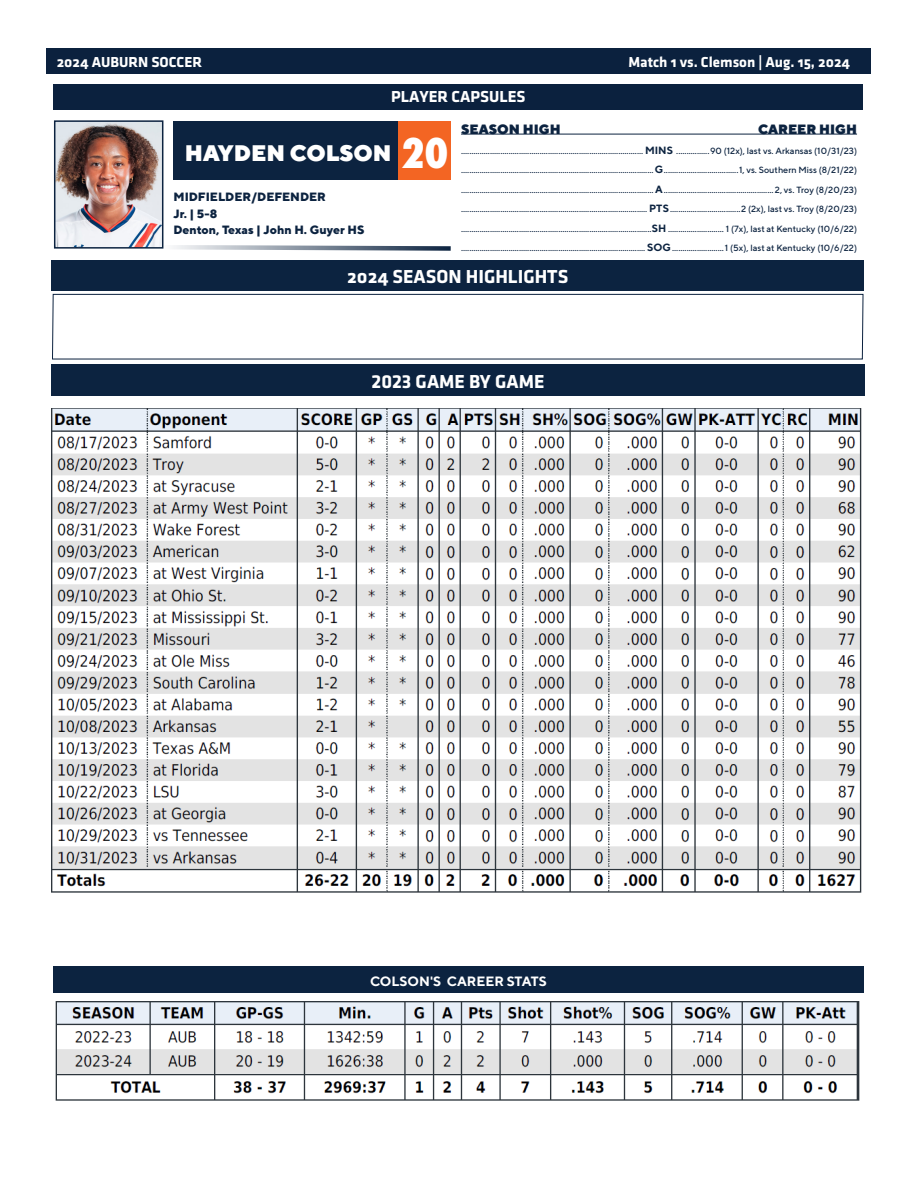
<style>
.page{position:relative;width:918px;height:1188px;background:#fff}
.page>*{position:absolute;margin:0;border:0;box-sizing:border-box;transform-origin:0 0}
.t1{font:800 45px "Futura PT Cond";color:#fff}
.t2{font:900 22.5px "TT Norms";color:#fff}
.t3{font:19.5px "Klavika Bold Bold OSF";color:#fff}
.t4{font:700 19.5px "Klavika";color:#fff}
.t5{font:16.5px "Klavika Bold Bold OSF";color:#fff}
.t6{font:15px "Klavika Bold Bold OSF";color:#fff}
.t7{font:900 13.5px "TT Norms";color:#0c2340}
.t8{font:700 13.5px "TT Norms";color:#fff}
.t9{font:800 12px "TT Norms";color:#0c2340}
.t10{font:500 9px/19.5px "TT Norms";color:#0c2340}
.s1{font-weight:700;font-size:10.5px}
</style>
<div class="page">
<div style="left:47px;top:49px;width:824px;height:25px;background:#0b213e"></div>
<div style="left:53px;top:84px;width:810px;height:25px;background:#0b213e"></div>
<svg style="left:163px;top:243px;width:288px;height:8px"></svg>
<div style="left:174px;top:121px;width:225px;height:59px;background:#0c2340"></div>
<div style="left:399px;top:121px;width:52px;height:59px;background:#f36523"></div>
<hr style="left:461px;top:134px;width:396px;height:1px;background:#0c2340">
<img style="left:57px;top:123px;width:103px;height:123px">
<div style="left:54px;top:120px;width:109px;height:129px;border:2px solid #0c2340"></div>
<div style="left:51px;top:261px;width:813px;height:30px;background:#0c2340"></div>
<svg style="left:52px;top:294px;width:812px;height:66px"></svg>
<div style="left:51px;top:365px;width:814px;height:31px;background:#0c2340"></div>
<div style="left:53px;top:966px;width:811px;height:27px;background:#0c2340"></div>
<img style="left:55px;top:1001px;width:805px;height:100px">
<img style="left:51px;top:409px;width:811px;height:484px">
<h3 class="t6" style="left:57px;top:53px;width:147px">2024 AUBURN SOCCER</h3>
<h3 class="t6" style="left:628px;top:53px;width:223px">Match 1 vs. Clemson | Aug. 15, 2024</h3>
<p class="t5" style="left:391px;top:88px;width:136px">PLAYER CAPSULES</p>
<p class="t7" style="left:461px;top:121px;width:101px">SEASON HIGH</p>
<p class="t7" style="left:758px;top:121px;width:100px">CAREER HIGH</p>
<p class="t10" style="left:461px;top:140px;width:398px">........................................................................................ <span class="s1">MINS</span> ................90 (12x), last vs. Arkansas (10/31/23) .............................................................................................<span class="s1">G</span>....................................1, vs. Southern Miss (8/21/22)</p>
<p class="t10" style="left:461px;top:179px;width:398px;text-align:justify">............................................................................................. <span class="s1">A</span>..................................................... 2, vs. Troy (8/20/23) .......................................................................................... <span class="s1">PTS</span>..................................2 (2x), last vs. Troy (8/20/23) ............................................................................................<span class="s1">SH</span> ........................... 1 (7x), last at Kentucky (10/6/22) ......................................................................................... <span class="s1">SOG</span>.........................1 (5x), last at Kentucky (10/6/22)</p>
<p class="t3" style="left:347px;top:266px;width:223px">2024 SEASON HIGHLIGHTS</p>
<p class="t2" style="left:185px;top:139px;width:208px">HAYDEN COLSON</p>
<p class="t1" style="left:401px;top:126px;width:49px">20</p>
<p class="t9" style="left:174px;top:189px;width:154px">MIDFIELDER/DEFENDER</p>
<p class="t9" style="left:174px;top:206px;width:45px">Jr. | 5-8</p>
<p class="t9" style="left:174px;top:222px;width:192px">Denton, Texas | John H. Guyer HS</p>
<p class="t4" style="left:372px;top:371px;width:174px">2023 GAME BY GAME</p>
<p class="t8" style="left:370px;top:973px;width:179px">COLSON'S CAREER STATS</p>
</div>
